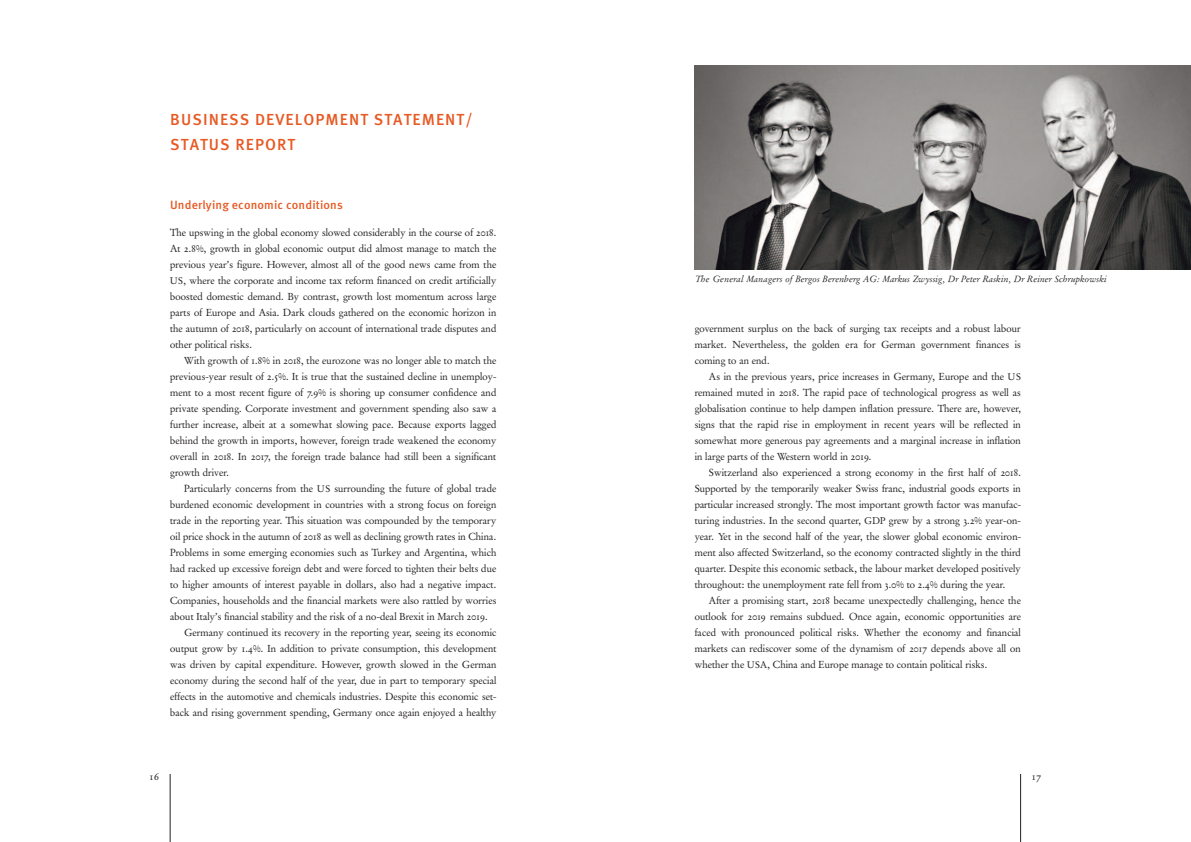
<style>
.page{position:relative;width:1191px;height:842px;background:#fff}
.page>*{position:absolute;margin:0;border:0;box-sizing:border-box;transform-origin:0 0}
.t1{font:500 16px/25px "Meta OT";letter-spacing:.065em;color:#e85923}
.t2{font:500 12px "Meta OT";letter-spacing:.01em;color:#e85923}
.t3{font:10px/16px "Garamond Stempel Expert BQ Roman Os F";letter-spacing:.02em;color:#231f20;text-align:justify}
.t4{font:italic 9px "Garamond Stempel BQ";letter-spacing:.05em;color:#231f20}
.s1{font-size:9.5px}
</style>
<div class="page">
<hr style="left:1020px;top:774px;width:1px;height:68px;background:#231f20">
<hr style="left:170px;top:774px;width:1px;height:68px;background:#231f20">
<img style="left:694px;top:65px;width:497px;height:204px">
<h1 class="t1" style="left:170px;top:108px;width:304px">BUSINESS DEVELOPMENT STATEMENT/<br>STATUS REPORT</h1>
<p class="t2" style="left:170px;top:200px;width:174px">Underlying economic conditions</p>
<p class="t3" style="left:170px;top:226px;width:327px">The upswing in the global economy slowed considerably in the course of 2018.<br>At 2.8%, growth in global economic output did almost manage to match the previous year’s figure. However, almost all of the good news came from the <span class="s1">US</span>, where the corporate and income tax reform financed on credit artificially boosted do mestic demand. By contrast, growth lost momentum across large parts of Europe and Asia. Dark clouds gathered on the economic horizon in the au tumn of 2018, particularly on account of international trade disputes and other political risks.</p>
<p class="t3" style="left:170px;top:354px;width:328px;text-indent:14px">With growth of 1.8% in 2018, the eurozone was no longer able to match the previous-year result of 2.5%. It is true that the sustained decline in unemploy&shy;ment to a most recent figure of 7.9% is shoring up consumer confidence and private spending. Corporate investment and government spending also saw a further increase, albeit at a somewhat slowing pace. Because exports lagged behind the growth in imports, however, foreign trade weakened the economy overall in 2018. In 2017, the foreign trade balance had still been a significant growth driver.</p>
<p class="t3" style="left:184px;top:482px;width:313px">Particularly concerns from the <span class="s1">US</span> surrounding the future of global trade</p>
<p class="t3" style="left:170px;top:498px;width:327px">burdened economic development in countries with a strong focus on foreign</p>
<p class="t3" style="left:170px;top:514px;width:327px">trade in the reporting year. This situation was compounded by the temporary</p>
<p class="t3" style="left:170px;top:530px;width:327px">oil price shock in the autumn of 2018 as well as declining growth rates in China.</p>
<p class="t3" style="left:170px;top:546px;width:327px">Problems in some emerging economies such as Turkey and Argentina, which</p>
<p class="t3" style="left:170px;top:562px;width:327px">had racked up excessive foreign debt and were forced to tighten their belts due</p>
<p class="t3" style="left:170px;top:578px;width:327px">to higher amounts of interest payable in dollars, also had a negative impact.</p>
<p class="t3" style="left:170px;top:594px;width:328px">Companies, households and the financial markets were also rattled by worries</p>
<p class="t3" style="left:170px;top:610px;width:319px">about Italy’s financial stability and the risk of a no-deal Brexit in March 2019.</p>
<p class="t3" style="left:184px;top:626px;width:313px">Germany continued its recovery in the reporting year, seeing its economic</p>
<p class="t3" style="left:170px;top:642px;width:328px">output grow by 1.4%. In addition to private consumption, this development</p>
<p class="t3" style="left:170px;top:658px;width:328px">was driven by capital expenditure. However, growth slowed in the German</p>
<p class="t3" style="left:170px;top:674px;width:328px">economy during the second half of the year, due in part to temporary special</p>
<p class="t3" style="left:170px;top:690px;width:328px">effects in the automotive and chemicals industries. Despite this economic set-</p>
<p class="t3" style="left:170px;top:706px;width:328px">back and rising government spending, Germany once again enjoyed a healthy</p>
<p class="t3" style="left:150px;top:770px;width:11px">16</p>
<p class="t4" style="left:694px;top:276px;width:413px">The General Managers of Bergos Berenberg AG: Markus Zwyssig, Dr Peter Raskin, Dr Reiner Schrupkowski</p>
<p class="t3" style="left:694px;top:322px;width:327px">government surplus on the back of surging tax receipts and a robust labour market. Nevertheless, the golden era for German government finances is coming to an end.</p>
<p class="t3" style="left:694px;top:370px;width:327px;text-indent:14px">As in the previous years, price increases in Germany, Europe and the <span class="s1">US </span>remained muted in 2018. The rapid pace of technological progress as well as globalisation continue to help dampen inflation pressure. There are, however, signs that the rapid rise in employment in recent years will be reflected in somewhat more generous pay agreements and a marginal increase in inflation in large parts of the Western world in 2019.</p>
<p class="t3" style="left:694px;top:466px;width:328px;text-indent:14px">Switzerland also experienced a strong economy in the first half of 2018.<br>Supported by the temporarily weaker Swiss franc, industrial goods exports in particular increased strongly. The most important growth factor was manufac&shy;tur ing industries. In the second quarter, <span class="s1">GDP</span> grew by a strong 3.2% year-on&shy;year. Yet in the second half of the year, the slower global economic environ&shy;ment also affected Switzerland, so the economy contracted slightly in the third quarter. Despite this economic setback, the labour market developed positively throughout: the unemployment rate fell from 3.0% to 2.4% during the year.</p>
<p class="t3" style="left:694px;top:594px;width:327px;text-indent:14px">After a promising start, 2018 became unexpectedly challenging, hence the outlook for 2019 remains subdued. Once again, economic opportunities are faced with pronounced political risks. Whether the economy and financial markets can rediscover some of the dynamism of 2017 depends above all on whether the <span class="s1">USA</span>, China and Europe manage to contain political risks.</p>
<p class="t3" style="left:1032px;top:770px;width:11px">17</p>
</div>
